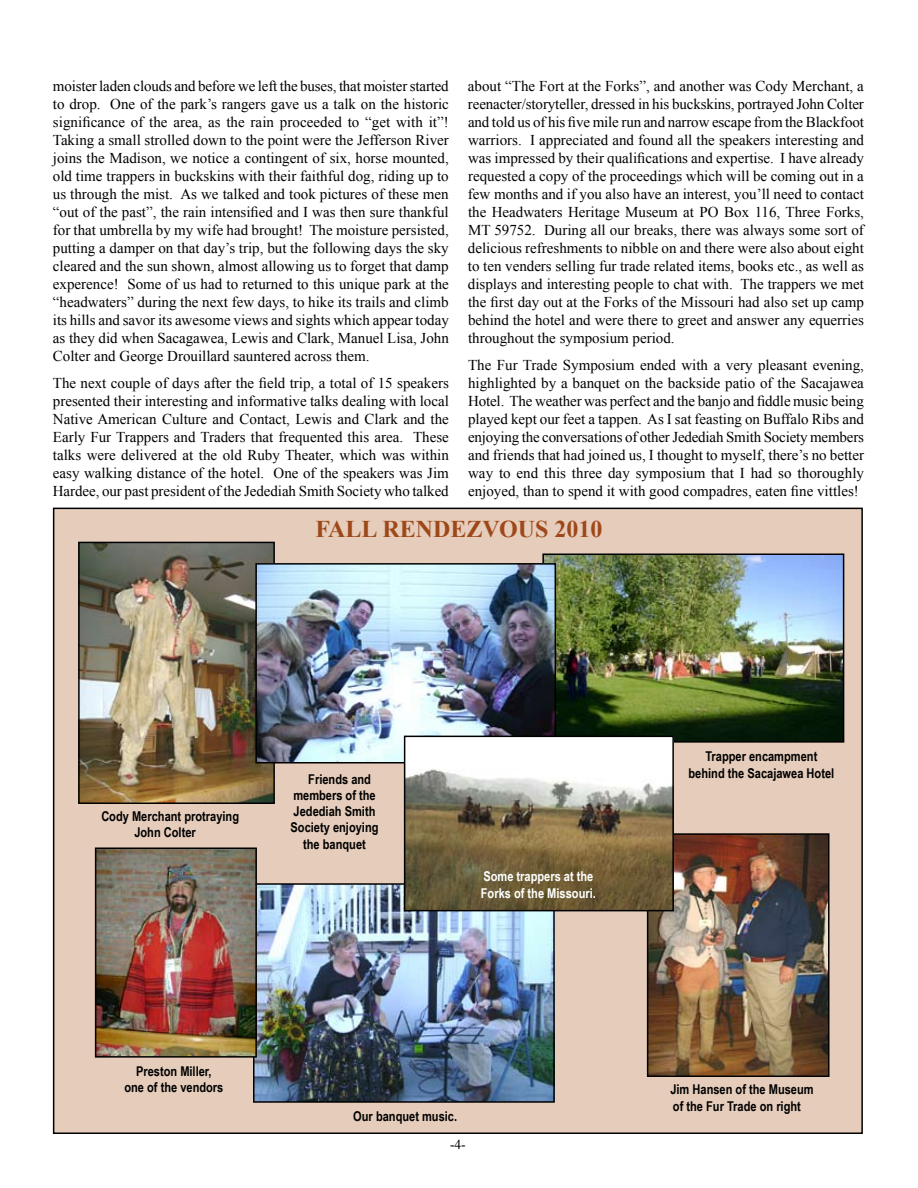
<style>
.page{position:relative;width:918px;height:1188px;background:#fff}
.page>*{position:absolute;margin:0;border:0;box-sizing:border-box;transform-origin:0 0}
.t1{font:700 24px "Times New Roman";color:#9e4819}
.t2{font:15px/18px "Times New Roman";color:#000;text-align:justify}
.t3{font:700 13.5px/16.2px "Arial Narrow";color:#000}
.t4{font:700 13.5px/16.2px "Arial Narrow";color:#fff}
.t5{font:13.5px "Times New Roman";color:#000}
</style>
<div class="page">
<div style="left:54px;top:508px;width:808px;height:625px;background:#e5ccbb"></div>
<img style="left:256px;top:886px;width:296px;height:214px">
<div style="left:253px;top:883px;width:302px;height:220px;border:2px solid #000"></div>
<img style="left:81px;top:545px;width:191px;height:256px">
<div style="left:78px;top:542px;width:197px;height:262px;border:2px solid #000"></div>
<img style="left:545px;top:557px;width:296px;height:183px">
<div style="left:542px;top:554px;width:302px;height:189px;border:2px solid #000"></div>
<img style="left:98px;top:851px;width:156px;height:204px">
<div style="left:95px;top:848px;width:162px;height:210px;border:2px solid #000"></div>
<img style="left:650px;top:836px;width:177px;height:238px">
<div style="left:647px;top:833px;width:183px;height:244px;border:2px solid #000"></div>
<img style="left:258px;top:566px;width:295px;height:195px">
<div style="left:255px;top:563px;width:301px;height:201px;border:2px solid #000"></div>
<img style="left:407px;top:739px;width:264px;height:169px">
<div style="left:404px;top:736px;width:270px;height:175px;border:2px solid #000"></div>
<p class="t2" style="left:53px;top:77px;width:398px">moister laden clouds and before we left the buses, that moister started to drop. One of the park’s rangers gave us a talk on the historic significance of the area, as the rain proceeded to “get with it”!<br>Taking a small strolled down to the point were the Jefferson River joins the Madison, we notice a contingent of six, horse mounted, old time trappers in buckskins with their faithful dog, riding up to us through the mist. As we talked and took pictures of these men “out of the past”, the rain intensified and I was then sure thankful for that umbrella by my wife had brought! The moisture persisted, putting a damper on that day’s trip, but the following days the sky cleared and the sun shown, almost allowing us to forget that damp experence! Some of us had to returned to this unique park at the “headwaters” during the next few days, to hike its trails and climb its hills and savor its awesome views and sights which appear today as they did when Sacagawea, Lewis and Clark, Manuel Lisa, John Colter and George Drouillard sauntered across them.</p>
<p class="t2" style="left:53px;top:374px;width:398px">The next couple of days after the field trip, a total of 15 speakers presented their interesting and informative talks dealing with local Native American Culture and Contact, Lewis and Clark and the Early Fur Trappers and Traders that frequented this area. These talks were delivered at the old Ruby Theater, which was within easy walking distance of the hotel. One of the speakers was Jim Hardee, our past president of the Jedediah Smith Society who talked</p>
<p class="t2" style="left:468px;top:77px;width:398px">about “The Fort at the Forks”, and another was Cody Merchant, a reenacter/storyteller, dressed in his buckskins, portrayed John Colter and told us of his five mile run and narrow escape from the Blackfoot warriors. I appreciated and found all the speakers interesting and was impressed by their qualifications and expertise. I have already requested a copy of the proceedings which will be coming out in a few months and if you also have an interest, you’ll need to contact the Headwaters Heritage Museum at PO Box 116, Three Forks, MT 59752. During all our breaks, there was always some sort of delicious refreshments to nibble on and there were also about eight to ten venders selling fur trade related items, books etc., as well as displays and interesting people to chat with. The trappers we met the first day out at the Forks of the Missouri had also set up camp behind the hotel and were there to greet and answer any equerries throughout the symposium period.</p>
<p class="t2" style="left:468px;top:356px;width:398px">The Fur Trade Symposium ended with a very pleasant evening, highlighted by a banquet on the backside patio of the Sacajawea Hotel. The weather was perfect and the banjo and fiddle music being played kept our feet a tappen. As I sat feasting on Buffalo Ribs and enjoying the conversations of other Jedediah Smith Society members and friends that had joined us, I thought to myself, there’s no better way to end this three day symposium that I had so thoroughly enjoyed, than to spend it with good compadres, eaten fine vittles!</p>
<h1 class="t1" style="left:315px;top:512px;width:30px">FALL</h1>
<h1 class="t1" style="left:382px;top:512px;width:222px">RENDEZVOUS 2010</h1>
<p class="t3" style="left:134px;top:808px;width:106px;text-indent:-33px">Cody Merchant protraying<br>John Colter</p>
<p class="t3" style="left:308px;top:770px;width:64px">Friends and</p>
<p class="t3" style="left:293px;top:787px;width:84px">members of the</p>
<p class="t3" style="left:294px;top:803px;width:83px">Jedediah Smith</p>
<p class="t3" style="left:291px;top:819px;width:89px">Society enjoying</p>
<p class="t3" style="left:303px;top:835px;width:64px">the banquet</p>
<p class="t4" style="left:481px;top:868px;width:117px">Some trappers at the<br>Forks of the Missouri.</p>
<p class="t3" style="left:124px;top:1063px;width:101px;text-align:center">Preston Miller,<br>one of the vendors</p>
<p class="t3" style="left:353px;top:1108px;width:105px">Our banquet music.</p>
<p class="t5" style="left:450px;top:1135px;width:17px">-4-</p>
<p class="t3" style="left:688px;top:748px;width:147px;text-align:center">Trapper encampment behind the Sacajawea Hotel</p>
<p class="t3" style="left:670px;top:1081px;width:145px">Jim Hansen of the Museum of the Fur Trade on right</p>
</div>
